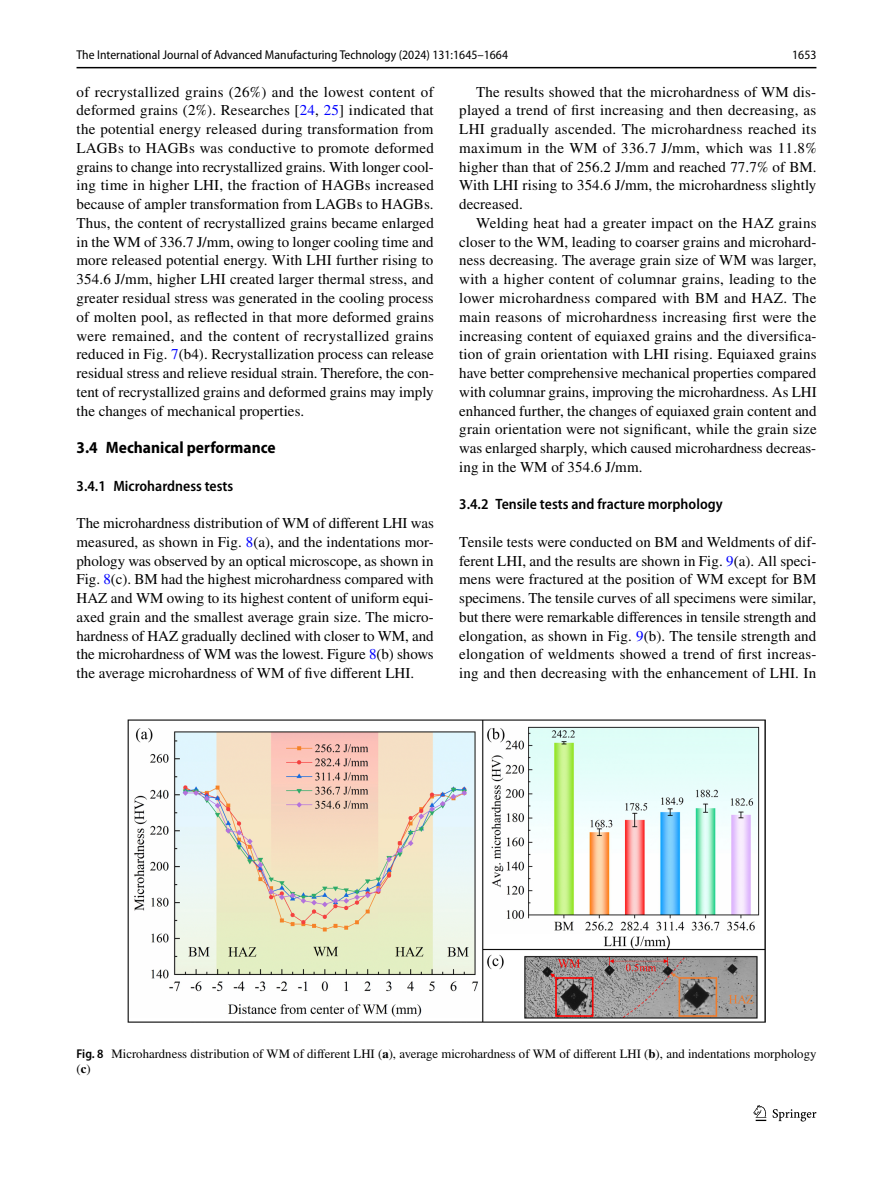
<style>
.page{position:relative;width:893px;height:1187px;background:#fff}
.page>*{position:absolute;margin:0;border:0;box-sizing:border-box;transform-origin:0 0}
.t1{font:700 semi-condensed 16.5px "Myriad Pro";color:#000}
.t2{font:15px/18.8px "STIX";letter-spacing:.005em;color:#000;text-align:justify}
.t3{font:600 semi-condensed 15px "Myriad Pro";color:#000}
.t4{font:12.75px/15px "STIX";color:#000}
.t5{font:semi-condensed 12.75px "Myriad Pro";color:#000}
.s1{color:#00f}
.s2{font-family:"Myriad Pro";font-weight:600;font-stretch:semi-condensed}
.s3{font-weight:700}
</style>
<div class="page">
<hr style="left:77px;top:67px;width:739px;height:1px;background:#000">
<svg style="left:753px;top:1105px;width:13px;height:15px"></svg>
<svg style="left:773px;top:1109px;width:43px;height:12px"></svg>
<img style="left:128px;top:719px;width:637px;height:303px">
<p class="t5" style="left:77px;top:48px;width:433px">The International Journal of Advanced Manufacturing Technology (2024) 131:1645–1664</p>
<p class="t5" style="left:792px;top:48px;width:26px">1653</p>
<p class="t2" style="left:77px;top:83px;width:359px">of recrystallized grains (26%) and the lowest content of deformed grains (2%). Researches [<span class="s1">24</span>, <span class="s1">25</span>] indicated that the potential energy released during transformation from LAGBs to HAGBs was conductive to promote deformed grains to change into recrystallized grains. With longer cool&shy;ing time in higher LHI, the fraction of HAGBs increased because of ampler transformation from LAGBs to HAGBs.<br>Thus, the content of recrystallized grains became enlarged in the WM of 336.7 J/mm, owing to longer cooling time and more released potential energy. With LHI further rising to 354.6 J/mm, higher LHI created larger thermal stress, and greater residual stress was generated in the cooling process of molten pool, as reflected in that more deformed grains were remained, and the content of recrystallized grains reduced in Fig. <span class="s1">7</span>(b4). Recrystallization process can release residual stress and relieve residual strain. Therefore, the con&shy;tent of recrystallized grains and deformed grains may imply the changes of mechanical properties.</p>
<p class="t1" style="left:77px;top:438px;width:201px">3.4 Mechanical performance</p>
<p class="t3" style="left:77px;top:477px;width:158px">3.4.1 Microhardness tests</p>
<p class="t2" style="left:77px;top:514px;width:359px">The microhardness distribution of WM of different LHI was measured, as shown in Fig. <span class="s1">8</span>(a), and the indentations mor&shy;phology was observed by an optical microscope, as shown in Fig. <span class="s1">8</span>(c). BM had the highest microhardness compared with HAZ and WM owing to its highest content of uniform equi&shy;axed grain and the smallest average grain size. The micro&shy;hardness of HAZ gradually declined with closer to WM, and the microhardness of WM was the lowest. Figure <span class="s1">8</span>(b) shows the average microhardness of WM of five different LHI.</p>
<p class="t2" style="left:459px;top:83px;width:359px;text-indent:17px">The results showed that the microhardness of WM dis&shy;played a trend of first increasing and then decreasing, as LHI gradually ascended. The microhardness reached its maximum in the WM of 336.7 J/mm, which was 11.8% higher than that of 256.2 J/mm and reached 77.7% of BM.<br>With LHI rising to 354.6 J/mm, the microhardness slightly decreased.</p>
<p class="t2" style="left:459px;top:214px;width:359px;text-indent:17px">Welding heat had a greater impact on the HAZ grains closer to the WM, leading to coarser grains and microhard&shy;ness decreasing. The average grain size of WM was larger, with a higher content of columnar grains, leading to the lower microhardness compared with BM and HAZ. The main reasons of microhardness increasing first were the increasing content of equiaxed grains and the diversifica&shy;tion of grain orientation with LHI rising. Equiaxed grains have better comprehensive mechanical properties compared with columnar grains, improving the microhardness. As LHI enhanced further, the changes of equiaxed grain content and grain orientation were not significant, while the grain size was enlarged sharply, which caused microhardness decreas&shy;ing in the WM of 354.6 J/mm.</p>
<p class="t3" style="left:459px;top:496px;width:265px">3.4.2 Tensile tests and fracture morphology</p>
<p class="t2" style="left:459px;top:533px;width:359px">Tensile tests were conducted on BM and Weldments of dif&shy;ferent LHI, and the results are shown in Fig. <span class="s1">9</span>(a). All speci&shy;mens were fractured at the position of WM except for BM specimens. The tensile curves of all specimens were similar, but there were remarkable differences in tensile strength and elongation, as shown in Fig. <span class="s1">9</span>(b). The tensile strength and elongation of weldments showed a trend of first increas&shy;ing and then decreasing with the enhancement of LHI. In</p>
<p class="t4" style="left:77px;top:1046px;width:741px"><span class="s2">Fig. 8</span> Microhardness distribution of WM of different LHI (<span class="s3">a</span>), average microhardness of WM of different LHI (<span class="s3">b</span>), and indentations morphology (<span class="s3">c</span>)</p>
</div>
